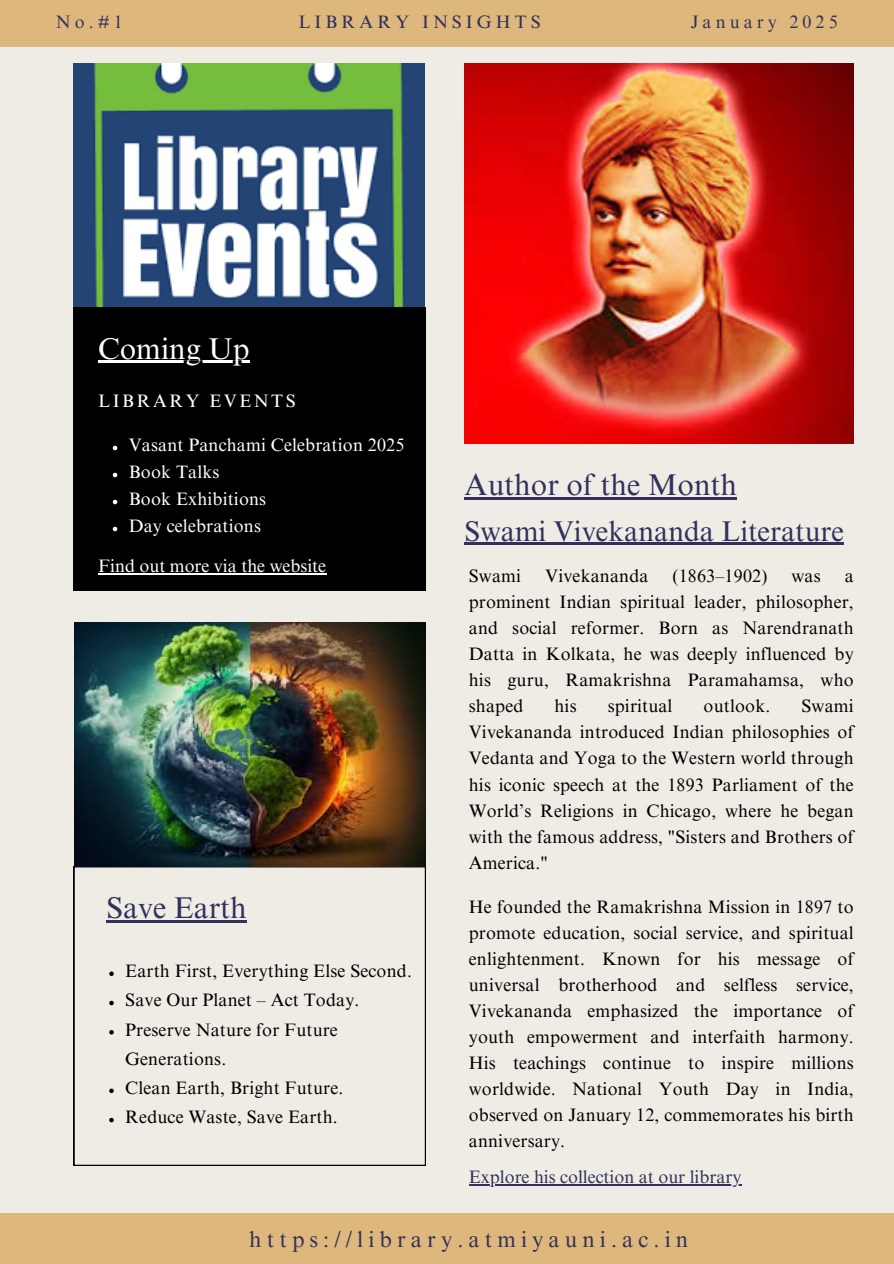
<style>
.page{position:relative;width:894px;height:1264px;background:#fff}
.page>*{position:absolute;margin:0;border:0;box-sizing:border-box;transform-origin:0 0}
.t1{font:30px "Times NRMT Pro";color:#32305c}
.t2{font:30px "Times NRMT Pro";color:#fff}
.t3{font:28.5px "Times NRMT Pro";color:#32305c}
.t4{font:22.5px "Times NRMT Pro";letter-spacing:.225em;color:#32305c}
.t5{font:18px/26px "Times NRMT Pro";letter-spacing:.01em;color:#000;text-align:justify}
.t6{font:18px "Times NRMT Pro";letter-spacing:.01em;color:#fff}
.t7{font:18px "Times NRMT Pro";color:#32305c}
.t8{font:18px "Times NRMT Pro";letter-spacing:.225em;color:#32305c}
.t9{font:18px "Times NRMT Pro";letter-spacing:.14em;color:#fff}
</style>
<div class="page">
<div style="left:0;top:0;width:893px;height:1263px;background:#efebe5"></div>
<img style="left:74px;top:64px;width:351px;height:243px">
<svg style="left:74px;top:866px;width:352px;height:299px"></svg>
<div style="left:74px;top:307px;width:352px;height:283px;background:#000"></div>
<img style="left:74px;top:623px;width:351px;height:243px">
<svg style="left:109px;top:971px;width:5px;height:5px"></svg>
<svg style="left:109px;top:1000px;width:5px;height:5px"></svg>
<svg style="left:109px;top:1030px;width:5px;height:4px"></svg>
<svg style="left:109px;top:1088px;width:5px;height:5px"></svg>
<svg style="left:109px;top:1117px;width:5px;height:5px"></svg>
<hr style="left:106px;top:919px;width:141px;height:3px;background:#32305c">
<svg style="left:113px;top:446px;width:4px;height:4px"></svg>
<svg style="left:113px;top:473px;width:4px;height:4px"></svg>
<svg style="left:113px;top:500px;width:4px;height:4px"></svg>
<svg style="left:113px;top:527px;width:4px;height:4px"></svg>
<hr style="left:98px;top:573px;width:228px;height:1px;background:#fff">
<hr style="left:98px;top:361px;width:151px;height:2px;background:#fff">
<div style="left:0;top:1212px;width:893px;height:51px;background:#ddb77b"></div>
<img style="left:464px;top:64px;width:389px;height:379px">
<hr style="left:468px;top:1183px;width:273px;height:1px;background:#32305c">
<hr style="left:464px;top:543px;width:379px;height:2px;background:#32305c">
<hr style="left:464px;top:497px;width:273px;height:2px;background:#32305c">
<div style="left:0;top:0;width:893px;height:47px;background:#ddb77b"></div>
<p class="t7" style="left:56px;top:15px;width:68px">No.#1</p>
<p class="t8" style="left:298px;top:15px;width:244px">LIBRARY INSIGHTS</p>
<p class="t8" style="left:690px;top:15px;width:148px">January 2025</p>
<p class="t2" style="left:98px;top:337px;width:153px">Coming Up</p>
<h1 class="t9" style="left:98px;top:394px;width:199px">LIBRARY EVENTS</h1>
<p class="t6" style="left:129px;top:438px;width:277px">Vasant Panchami Celebration 2025</p>
<p class="t6" style="left:129px;top:465px;width:92px">Book Talks</p>
<p class="t6" style="left:129px;top:492px;width:139px">Book Exhibitions</p>
<p class="t6" style="left:129px;top:519px;width:134px">Day celebrations</p>
<p class="t6" style="left:98px;top:559px;width:229px">Find out more via the website</p>
<p class="t1" style="left:106px;top:896px;width:142px">Save Earth</p>
<p class="t5" style="left:125px;top:960px;width:288px">Earth First, Everything Else Second.</p>
<p class="t5" style="left:125px;top:989px;width:236px">Save Our Planet – Act Today.</p>
<h1 class="t5" style="left:125px;top:1017px;width:214px;line-height:29.2px">Preserve Nature for Future<br>Generations.</h1>
<h3 class="t5" style="left:125px;top:1077px;width:219px">Clean Earth, Bright Future.</h3>
<p class="t5" style="left:125px;top:1106px;width:214px">Reduce Waste, Save Earth.</p>
<h1 class="t1" style="left:464px;top:473px;width:274px">Author of the Month</h1>
<h1 class="t3" style="left:464px;top:520px;width:381px">Swami Vivekananda Literature</h1>
<p class="t5" style="left:468px;top:565px;width:54px">Swami</p>
<p class="t5" style="left:545px;top:565px;width:105px">Vivekananda</p>
<p class="t5" style="left:672px;top:565px;width:96px">(1863–1902)</p>
<p class="t5" style="left:791px;top:565px;width:31px">was</p>
<p class="t5" style="left:468px;top:565px;width:386px;text-indent:376px">a prominent Indian spiritual leader, philosopher, and social reformer. Born as Narendranath Datta in Kolkata, he was deeply influenced by his guru, Ramakrishna Paramahamsa, who shaped</p>
<p class="t5" style="left:468px;top:695px;width:386px;text-indent:332px">Swami Vivekananda introduced Indian philosophies of Vedanta and Yoga to the Western world through his iconic speech at the 1893 Parliament of the World’s Religions in Chicago, where he began with the famous address, "Sisters and Brothers of America."</p>
<p class="t5" style="left:468px;top:895px;width:386px">He founded the Ramakrishna Mission in 1897 to promote education, social service, and spiritual enlightenment. Known for his message of universal brotherhood and selfless service, Vivekananda emphasized the importance of youth empowerment and interfaith harmony.<br>His teachings continue to inspire millions worldwide. National Youth Day in India, observed on January 12, commemorates his birth anniversary.</p>
<p class="t7" style="left:468px;top:1169px;width:274px">Explore his collection at our library</p>
<p class="t5" style="left:554px;top:695px;width:24px">his</p>
<p class="t5" style="left:607px;top:695px;width:66px">spiritual</p>
<p class="t5" style="left:703px;top:695px;width:68px">outlook.</p>
<p class="t4" style="left:249px;top:1230px;width:440px">https://library.atmiyauni.ac.in</p>
</div>
